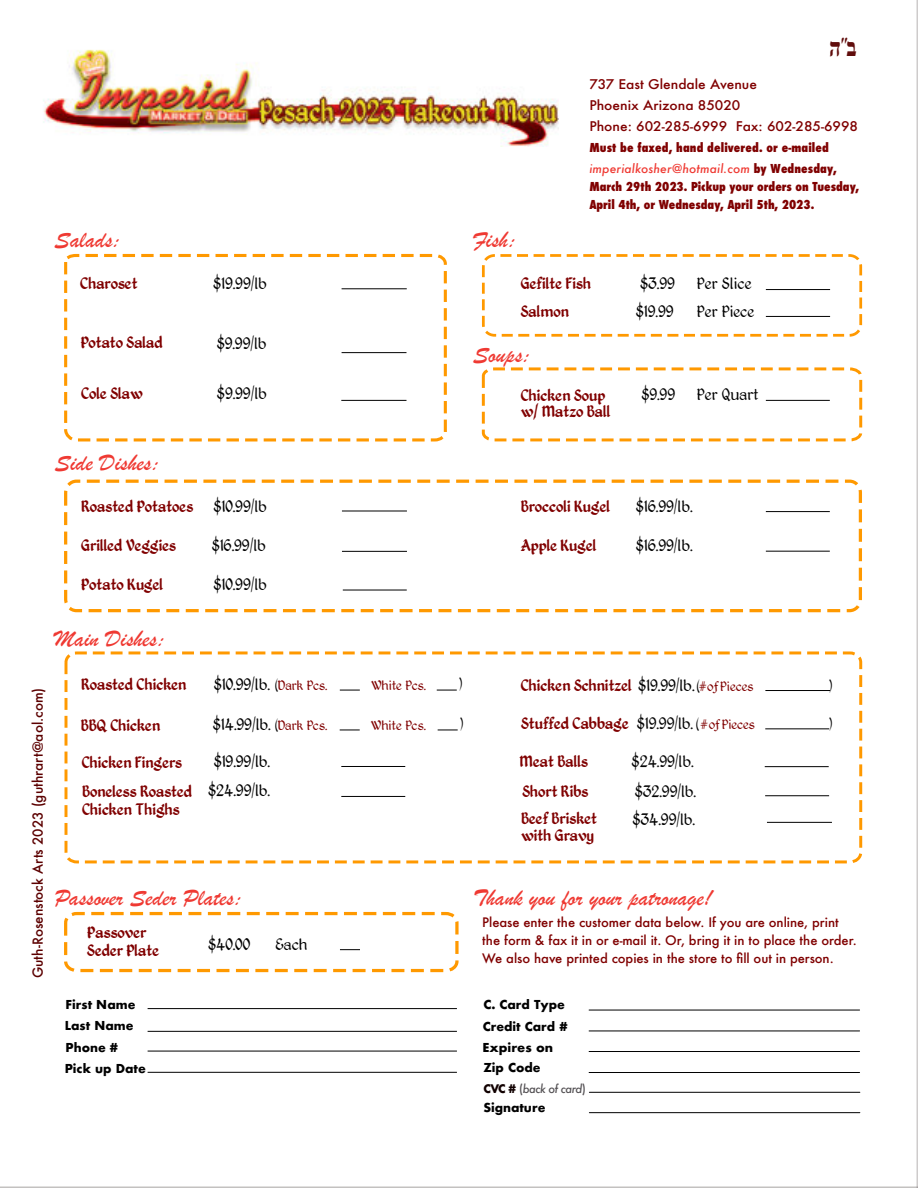
<style>
.page{position:relative;width:918px;height:1188px;background:#fff}
.page>*{position:absolute;margin:0;border:0;box-sizing:border-box;transform-origin:0 0}
.t1{font:700 27px "Times New Roman";color:#600d0c;scale:.8 1}
.t2{font:24px "Brush Script";color:#ef3932}
.t3{font:18px/18px "Kingthings Petrock";color:#800000}
.t4{font:300 18px "Kingthings Petrock";color:#000}
.t5{font:300 18px/30.2px "Kingthings Petrock";color:#050505}
.t6{font:300 15px "Kingthings Petrock";color:#800000}
.t7{font:300 15px "Kingthings Petrock";color:#000}
.t8{font:500 13.5px "Futura";color:#5c0000}
.t9{font:500 13.05px/21px "Futura";color:#800000;scale:1.06 1}
.t10{font:500 12.75px/18px "Futura";letter-spacing:-.005em;color:#800000}
.t11{font:800 condensed 12px/21px "Futura";color:#800000}
.t12{font:700 12px/20.4px "Futura";color:#000}
.t13{font:700 12px "Futura";color:#000;scale:1.04 1}
.t14{font:italic 500 11.55px "Futura";letter-spacing:-.04em;color:rgb(27 23 27/.75)}
.s1{color:#050505}
.s2{font-weight:500;font-style:italic;font-stretch:normal;color:#ef3932}
.s3{font-size:15px}
.s4{font-size:15px;color:#800000}
.s5{font-weight:300;color:#000}
.s6{color:#000}
.s7{font-weight:300;color:#050505}
.s8{font-weight:700;font-style:normal;color:#100}
.s9{font-style:normal}
</style>
<div class="page">
<img style="left:0;top:0;width:918px;height:1188px">
<div style="left:482px;top:254px;width:380px;height:83px;border:3px dashed #f90;border-radius:11px"></div>
<hr style="left:766px;top:289px;width:64px;height:1px;background:#000">
<hr style="left:574px;top:1031px;width:305px;height:1px;background:#fff">
<hr style="left:766px;top:316px;width:64px;height:1px;background:#000">
<svg style="left:63px;top:252px;width:385px;height:191px"></svg>
<svg style="left:480px;top:366px;width:384px;height:77px"></svg>
<div style="left:64px;top:480px;width:798px;height:132px;border:3px dashed #f90;border-radius:11px"></div>
<hr style="left:342px;top:511px;width:65px;height:1px;background:#000">
<hr style="left:342px;top:551px;width:65px;height:1px;background:#000">
<hr style="left:766px;top:511px;width:64px;height:1px;background:#000">
<hr style="left:343px;top:590px;width:64px;height:1px;background:#000">
<hr style="left:766px;top:551px;width:64px;height:1px;background:#000">
<svg style="left:63px;top:650px;width:801px;height:215px"></svg>
<svg style="left:340px;top:730px;width:20px;height:1px"></svg>
<svg style="left:438px;top:730px;width:20px;height:1px"></svg>
<hr style="left:765px;top:690px;width:65px;height:1px;background:#000">
<hr style="left:148px;top:1008px;width:309px;height:1px;background:#000">
<hr style="left:148px;top:1051px;width:309px;height:1px;background:#000">
<hr style="left:589px;top:1031px;width:271px;height:1px;background:#000">
<hr style="left:589px;top:1010px;width:271px;height:1px;background:#000">
<hr style="left:589px;top:1051px;width:271px;height:1px;background:#000">
<hr style="left:589px;top:1072px;width:271px;height:1px;background:#000">
<hr style="left:589px;top:1092px;width:271px;height:1px;background:#000">
<hr style="left:589px;top:1112px;width:271px;height:1px;background:#000">
<svg style="left:62px;top:910px;width:398px;height:64px"></svg>
<hr style="left:766px;top:400px;width:64px;height:1px;background:#000">
<img style="left:32px;top:39px;width:526px;height:107px">
<hr style="left:148px;top:1031px;width:309px;height:1px;background:#000">
<hr style="left:148px;top:1072px;width:309px;height:1px;background:#000">
<hr style="left:341px;top:766px;width:64px;height:1px;background:#000">
<h1 class="t1" style="left:830px;top:38px;width:35px">ב<sup>'</sup> <sup>'</sup>ה</h1>
<p class="t9" style="left:589px;top:75px;width:255px">737 East Glendale Avenue<br>Phoenix Arizona 85020<br>Phone: 602-285-6999 Fax: 602-285-6998</p>
<h2 class="t2" style="left:55px;top:233px;width:67px">Salads:</h2>
<p class="t3" style="left:80px;top:275px;width:59px">Charoset</p>
<p class="t4" style="left:213px;top:276px;width:55px">$19.99<span class="s1">/lb</span></p>
<p class="t3" style="left:81px;top:335px;width:83px">Potato Salad</p>
<p class="t4" style="left:217px;top:335px;width:51px">$9.99<span class="s1">/lb</span></p>
<p class="t3" style="left:81px;top:386px;width:63px">Cole Slaw</p>
<p class="t4" style="left:217px;top:386px;width:51px">$9.99<span class="s1">/lb</span></p>
<h2 class="t2" style="left:55px;top:455px;width:106px">Side Dishes:</h2>
<h2 class="t2" style="left:473px;top:233px;width:44px">Fish:</h2>
<p class="t11" style="left:589px;top:138px;width:249px">Must be faxed, hand delivered. or e-mailed <span class="s2">imperialkosher@hotmail.com</span> by Wednesday,</p>
<p class="t11" style="left:589px;top:178px;width:271px;line-height:18px">March 29th 2023. Pickup your orders on Tuesday,<br>April 4th, or Wednesday, April 5th, 2023.</p>
<p class="t3" style="left:521px;top:275px;width:72px">Gefilte Fish</p>
<p class="t4" style="left:640px;top:276px;width:113px">$3.99 Per Slice</p>
<p class="t3" style="left:521px;top:303px;width:50px">Salmon</p>
<p class="t4" style="left:636px;top:304px;width:39px">$19.99</p>
<p class="t4" style="left:697px;top:304px;width:59px">Per Piece</p>
<h2 class="t2" style="left:473px;top:347px;width:59px">Soups:</h2>
<p class="t3" style="left:521px;top:388px;width:91px;line-height:16.5px">Chicken Soup w/ Matzo Ball</p>
<p class="t4" style="left:641px;top:387px;width:35px">$9.99</p>
<p class="t4" style="left:697px;top:387px;width:63px">Per Quart</p>
<p class="t3" style="left:81px;top:498px;width:114px">Roasted Potatoes</p>
<p class="t4" style="left:213px;top:498px;width:55px">$10.99<span class="s1">/lb</span></p>
<p class="t3" style="left:521px;top:498px;width:91px">Broccoli Kugel</p>
<p class="t4" style="left:636px;top:498px;width:58px">$16.99/lb.</p>
<p class="t3" style="left:81px;top:538px;width:96px">Grilled Veggies</p>
<p class="t3" style="left:521px;top:537px;width:77px">Apple Kugel</p>
<p class="t4" style="left:636px;top:538px;width:58px">$16.99/lb.</p>
<p class="t4" style="left:212px;top:538px;width:56px">$16.99<span class="s1">/lb</span></p>
<p class="t3" style="left:81px;top:576px;width:84px">Potato Kugel</p>
<h2 class="t2" style="left:55px;top:632px;width:112px">Main Dishes:</h2>
<p class="t4" style="left:213px;top:577px;width:55px">$10.99<span class="s1">/lb</span></p>
<p class="t8" style="left:32px;top:978px;width:292px;rotate:-90deg">Guth-Rosenstock Arts 2023 (guthrart@aol.com)</p>
<p class="t3" style="left:81px;top:676px;width:107px">Roasted Chicken</p>
<p class="t4" style="left:214px;top:677px;width:115px">$10.99/lb. <span class="s3">(</span><span class="s4">Dark Pcs.</span></p>
<p class="t6" style="left:371px;top:679px;width:56px">White Pcs.</p>
<p class="t3" style="left:81px;top:717px;width:81px">BBQ Chicken</p>
<p class="t4" style="left:213px;top:717px;width:116px">$14.99/lb. <span class="s3">(</span><span class="s4">Dark Pcs.</span></p>
<p class="t6" style="left:371px;top:719px;width:56px">White Pcs.</p>
<p class="t3" style="left:82px;top:754px;width:102px">Chicken Fingers</p>
<p class="t4" style="left:214px;top:754px;width:58px">$19.99/lb.</p>
<p class="t3" style="left:82px;top:784px;width:112px">Boneless Roasted<br>Chicken Thighs</p>
<p class="t4" style="left:208px;top:783px;width:63px">$24.99/lb.</p>
<p class="t7" style="left:459px;top:678px;width:4px">)</p>
<p class="t7" style="left:460px;top:718px;width:4px">)</p>
<p class="t3" style="left:521px;top:677px;width:175px">Chicken Schnitzel <span class="s5">$19.99/lb.</span></p>
<p class="t6" style="left:697px;top:680px;width:58px"><span class="s6">(</span>#of Pieces</p>
<p class="t7" style="left:830px;top:680px;width:4px">)</p>
<p class="t3" style="left:521px;top:715px;width:173px">Stuffed Cabbage <span class="s7">$19.99/lb.</span></p>
<p class="t6" style="left:696px;top:718px;width:60px"><span class="s6">(</span> #of Pieces</p>
<p class="t7" style="left:830px;top:718px;width:4px">)</p>
<p class="t3" style="left:520px;top:753px;width:70px">Meat Balls</p>
<p class="t3" style="left:522px;top:783px;width:68px">Short Ribs</p>
<p class="t3" style="left:521px;top:811px;width:77px;line-height:16.5px">Beef Brisket with Gravy</p>
<p class="t5" style="left:632px;top:747px;width:66px">$24.99/lb. $32.99/lb.</p>
<p class="t4" style="left:633px;top:811px;width:64px">$34.99<span class="s1">/lb.</span></p>
<h2 class="t2" style="left:55px;top:890px;width:189px">Passover Seder Plates:</h2>
<h2 class="t2" style="left:473px;top:890px;width:240px">Thank you for your patronage!</h2>
<p class="t3" style="left:87px;top:925px;width:73px">Passover<br>Seder Plate</p>
<p class="t4" style="left:208px;top:937px;width:44px">$40.00</p>
<p class="t4" style="left:275px;top:937px;width:34px">Each</p>
<p class="t10" style="left:482px;top:915px;width:376px">Please enter the customer data below. If you are online, print the form &amp; fax it in or e-mail it. Or, bring it in to place the order.<br>We also have printed copies in the store to fill out in person.</p>
<p class="t12" style="left:66px;top:996px;width:71px">First Name</p>
<p class="t12" style="left:483px;top:996px;width:83px">C. Card Type</p>
<p class="t12" style="left:65px;top:1017px;width:70px">Last Name</p>
<p class="t12" style="left:483px;top:1017px;width:86px">Credit Card #</p>
<p class="t12" style="left:65px;top:1039px;width:83px">Phone #<br>Pick up Date</p>
<p class="t13" style="left:482px;top:1042px;width:70px">Expires on</p>
<p class="t12" style="left:483px;top:1058px;width:59px">Zip Code</p>
<p class="t14" style="left:483px;top:1084px;width:104px"><span class="s8">CVC #</span> <span class="s9">(</span>back of card<span class="s9">)</span></p>
<p class="t12" style="left:483px;top:1098px;width:64px">Signature</p>
</div>
